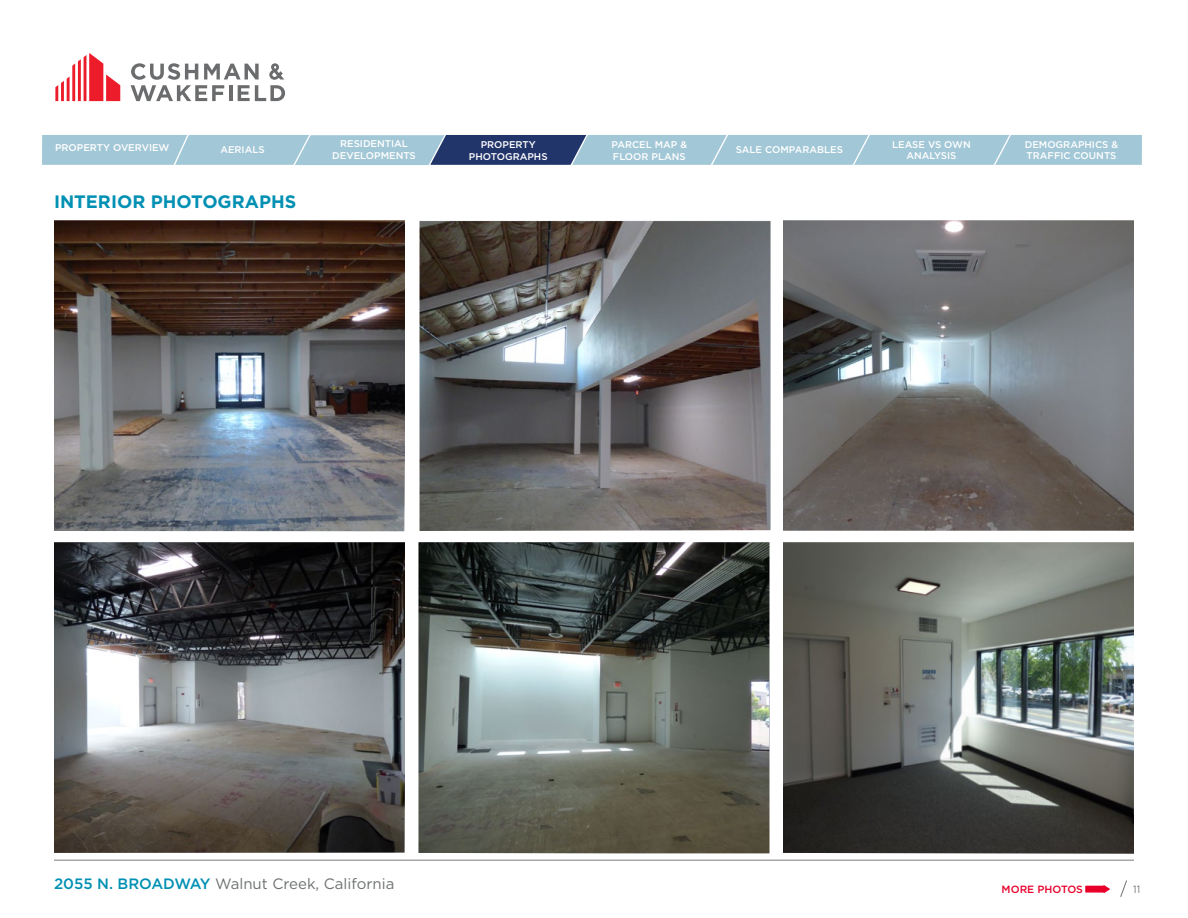
<style>
.page{position:relative;width:1188px;height:918px;background:#fff}
.page>*{position:absolute;margin:0;border:0;box-sizing:border-box;transform-origin:0 0}
.t1{font:700 18px "Gotham";color:#0090b3}
.t2{font:15px "Gotham";color:#6e7171}
.t3{font:500 10.5px "Gotham";color:#e8002a}
.t4{font:300 10.5px "Gotham";color:#414042}
.t5{font:500 9.75px/11.7px "Gotham";color:#fff;text-align:center}
.s1{font-weight:500;color:#0090b3}
</style>
<div class="page">
<hr style="left:54px;top:860px;width:1080px;height:1px;background:#a5a7aa">
<svg style="left:55px;top:53px;width:65px;height:48px"></svg>
<svg style="left:131px;top:63px;width:154px;height:38px"></svg>
<svg style="left:42px;top:135px;width:1100px;height:30px;background:#93b5c8"></svg>
<img style="left:54px;top:542px;width:351px;height:311px">
<img style="left:54px;top:220px;width:351px;height:311px">
<img style="left:783px;top:542px;width:351px;height:312px">
<img style="left:420px;top:221px;width:351px;height:310px">
<img style="left:783px;top:220px;width:351px;height:311px">
<img style="left:418px;top:542px;width:352px;height:311px">
<svg style="left:1085px;top:880px;width:42px;height:17px"></svg>
<p class="t5" style="left:220px;top:144px;width:46px">AERIALS</p>
<p class="t5" style="left:332px;top:138px;width:85px">RESIDENTIAL<br>DEVELOPMENTS</p>
<p class="t5" style="left:612px;top:138px;width:77px;text-align:left">PARCEL MAP &amp;<br>FLOOR PLANS</p>
<p class="t5" style="left:892px;top:138px;width:80px">LEASE VS OWN<br>ANALYSIS</p>
<p class="t5" style="left:55px;top:142px;width:116px">PROPERTY OVERVIEW</p>
<p class="t5" style="left:1025px;top:138px;width:95px;text-align:left">DEMOGRAPHICS &amp;<br>TRAFFIC COUNTS</p>
<p class="t5" style="left:469px;top:138px;width:80px">PROPERTY<br>PHOTOGRAPHS</p>
<p class="t5" style="left:736px;top:144px;width:109px">SALE COMPARABLES</p>
<h1 class="t1" style="left:54px;top:190px;width:244px">INTERIOR PHOTOGRAPHS</h1>
<h2 class="t2" style="left:54px;top:874px;width:342px"><span class="s1">2055 N. BROADWAY</span> Walnut Creek, California</h2>
<p class="t4" style="left:1133px;top:882px;width:9px">11</p>
<p class="t3" style="left:1002px;top:883px;width:83px">MORE PHOTOS</p>
</div>
